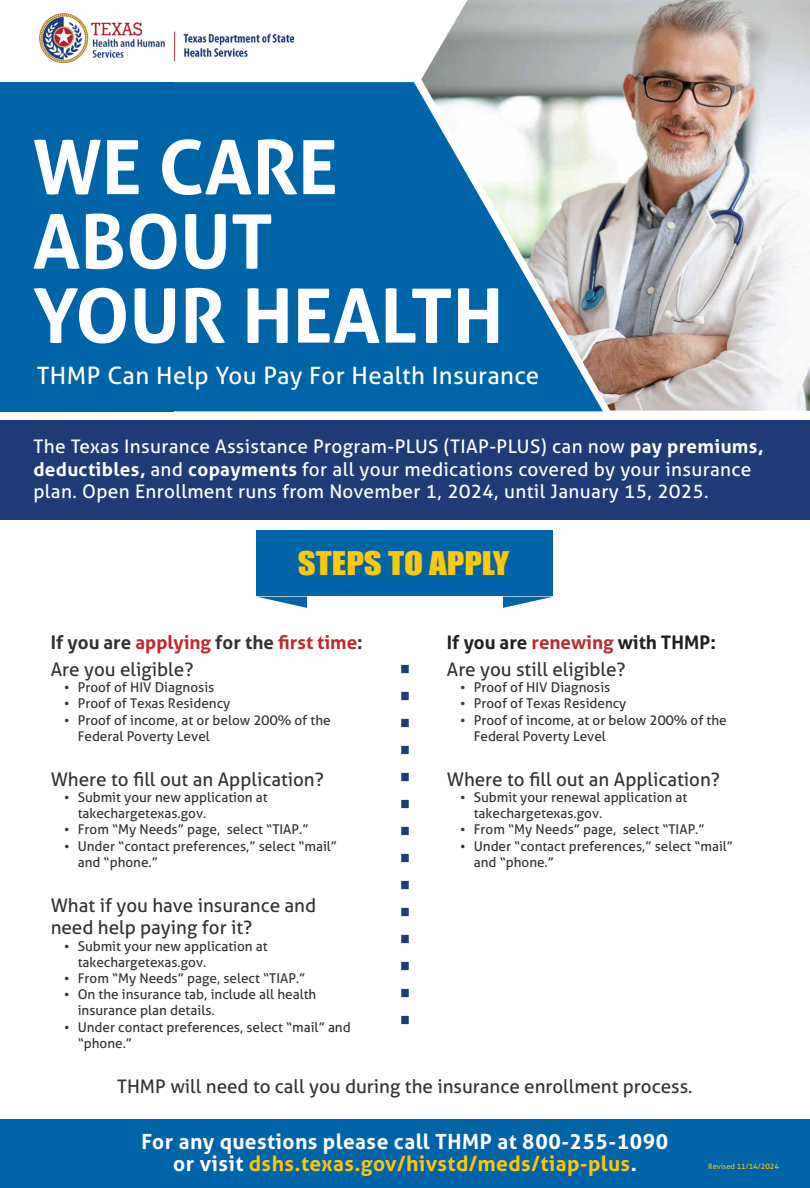
<style>
.page{position:relative;width:810px;height:1188px;background:#fff}
.page>*{position:absolute;margin:0;border:0;box-sizing:border-box;transform-origin:0 0}
.t1{font:700 75px/74.2px "Aller";color:#fff}
.t2{font:30px "Impact";color:#ffc908;scale:1.16 1}
.t3{font:24px "Aller";letter-spacing:.015em;color:#fff}
.t4{font:700 21px/21.8px "Aller";letter-spacing:.02em;color:#fff;text-align:center}
.t5{font:18.75px/22.5px "Aller";color:#333}
.t6{font:18.75px/22.5px "Aller";letter-spacing:.02em;color:#fff}
.t7{font:700 18.75px/27px "Aller";color:#c1272d}
.t8{font:13.5px/16.2px "Aller";color:#333}
.t9{font:7.5px "Aller";color:#ffc514}
.s1{font-weight:700}
.s2{color:#333}
.s3{font-weight:400;color:#333}
.s4{font-weight:700;color:#231f20}
.s5{font-weight:700;color:#c1272d}
.s6{color:#ffc40c}
</style>
<div class="page">
<div style="left:0;top:420px;width:810px;height:99px;background:#1f3c79"></div>
<div style="left:1px;top:1119px;width:809px;height:69px;background:#0064a8"></div>
<img style="left:421px;top:0;width:389px;height:411px">
<svg style="left:174px;top:82px;width:429px;height:329px;background:#2e7db0"></svg>
<img style="left:40px;top:13px;width:254px;height:49px">
<div style="left:256px;top:531px;width:298px;height:65px;background:#0064a8"></div>
<svg style="left:503px;top:597px;width:49px;height:11px"></svg>
<svg style="left:258px;top:597px;width:49px;height:11px"></svg>
<div style="left:0;top:82px;width:174px;height:329px;background:#0064a8"></div>
<svg style="left:401px;top:664px;width:8px;height:356px"></svg>
<h1 class="t1" style="left:33px;top:129px;width:472px">WE CARE<br>ABOUT<br>YOUR HEALTH</h1>
<h3 class="t3" style="left:37px;top:360px;width:504px">THMP Can Help You Pay For Health Insurance</h3>
<h3 class="t6" style="left:33px;top:435px;width:732px">The Texas Insurance Assistance Program-PLUS (TIAP-PLUS) can now <span class="s1">pay premiums, deductibles,</span> and <span class="s1">copayments</span> for all your medications covered by your insurance plan. Open Enrollment runs from November 1, 2024, until January 15, 2025.</h3>
<h2 class="t2" style="left:298px;top:540px;width:184px">STEPS TO APPLY</h2>
<h3 class="t7" style="left:51px;top:629px;width:313px"><span class="s2">If you are</span> applying <span class="s2">for the</span> first time<span class="s2">:<br></span><span class="s3">Are you eligible?</span></h3>
<p class="t8" style="left:64px;top:679px;width:152px">• Proof of HIV Diagnosis</p>
<p class="t8" style="left:64px;top:695px;width:168px">• Proof of Texas Residency</p>
<p class="t8" style="left:78px;top:712px;width:254px;text-indent:-14px">• Proof of income, at or below 200% of the<br>Federal Poverty Level</p>
<h3 class="t5" style="left:51px;top:768px;width:275px">Where to fill out an Application?</h3>
<p class="t8" style="left:78px;top:789px;width:191px;text-indent:-14px">• Submit your new application at takechargetexas.gov.</p>
<p class="t8" style="left:64px;top:821px;width:246px">• From “My Needs” page, select “TIAP.”</p>
<p class="t8" style="left:78px;top:838px;width:261px;text-indent:-14px">• Under “contact preferences,” select “mail” and “phone.”</p>
<h3 class="t5" style="left:51px;top:894px;width:267px">What if you have insurance and need help paying for it?</h3>
<p class="t8" style="left:78px;top:938px;width:191px;text-indent:-14px">• Submit your new application at takechargetexas.gov.</p>
<p class="t8" style="left:64px;top:970px;width:243px">• From “My Needs” page, select “TIAP.”</p>
<p class="t8" style="left:78px;top:986px;width:240px;text-indent:-14px">• On the insurance tab, include all health insurance plan details.</p>
<p class="t8" style="left:78px;top:1019px;width:274px;text-indent:-14px">• Under contact preferences, select “mail” and “phone.”</p>
<h3 class="t5" style="left:447px;top:629px;width:271px;line-height:27px"><span class="s4">If you are</span> <span class="s5">renewing</span> <span class="s4">with THMP:<br></span>Are you still eligible?</h3>
<p class="t8" style="left:460px;top:679px;width:152px">• Proof of HIV Diagnosis</p>
<p class="t8" style="left:460px;top:695px;width:168px">• Proof of Texas Residency</p>
<p class="t8" style="left:474px;top:712px;width:254px;text-indent:-14px">• Proof of income, at or below 200% of the<br>Federal Poverty Level</p>
<h3 class="t5" style="left:447px;top:768px;width:275px">Where to fill out an Application?</h3>
<p class="t8" style="left:474px;top:789px;width:215px;text-indent:-14px">• Submit your renewal application at takechargetexas.gov.</p>
<p class="t8" style="left:460px;top:821px;width:246px">• From “My Needs” page, select “TIAP.”</p>
<p class="t8" style="left:474px;top:838px;width:261px;text-indent:-14px">• Under “contact preferences,” select “mail” and “phone.”</p>
<h3 class="t5" style="left:117px;top:1074px;width:577px">THMP will need to call you during the insurance enrollment process.</h3>
<h3 class="t4" style="left:141px;top:1131px;width:529px">For any questions please call THMP at 800-255-1090 or visit <span class="s6">dshs.texas.gov/hivstd/meds/tiap-plus</span>.</h3>
<p class="t9" style="left:708px;top:1162px;width:72px">Revised 11/14/2024</p>
</div>
